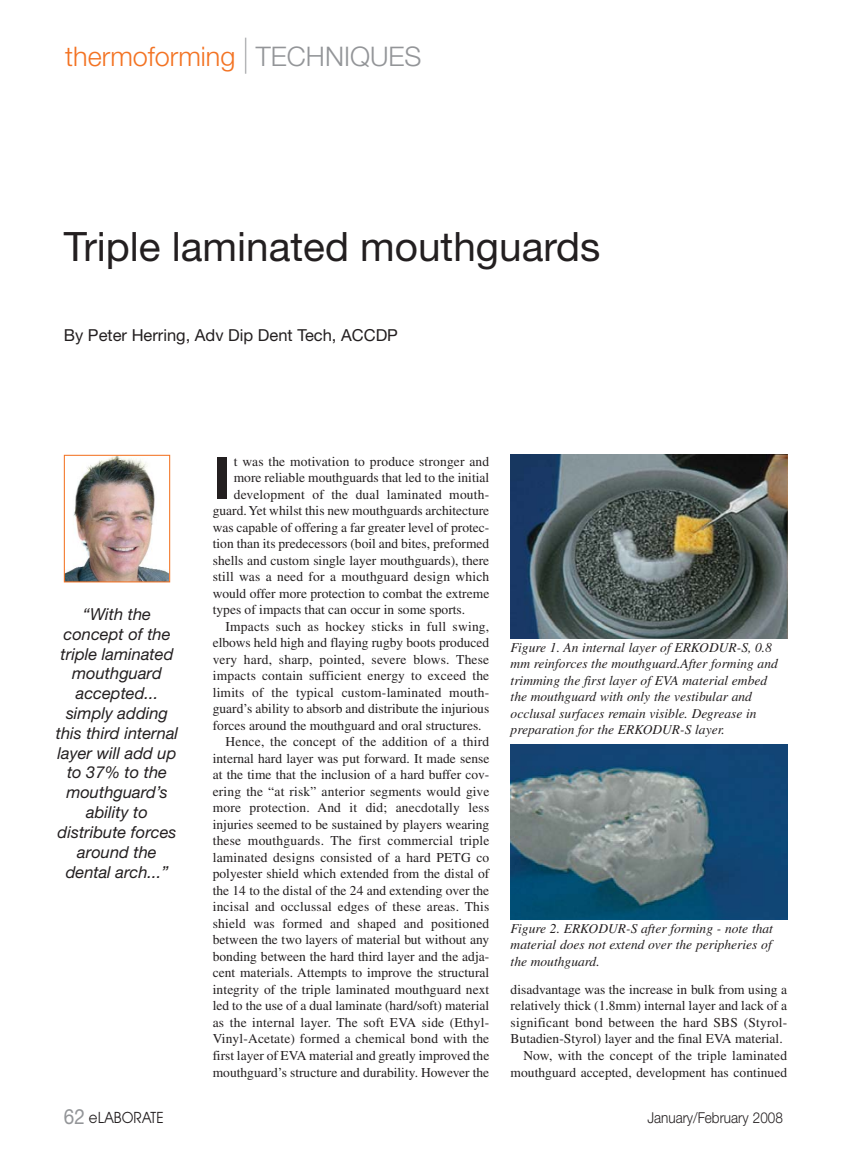
<style>
.page{position:relative;width:851px;height:1149px;background:#fff}
.page>*{position:absolute;margin:0;border:0;box-sizing:border-box;transform-origin:0 0}
.t1{font:700 condensed 61.35px "Gill Sans";color:#231f20}
.t2{font:40.5px "Helvetica Neue";color:#231f20}
.t3{font:300 27px "Helvetica Neue";color:#f37323}
.t4{font:italic 16.5px/19.8px "Helvetica Neue";color:#231f20;text-align:center}
.t5{font:16.5px "Helvetica Neue";color:#231f20}
.t6{font:300 15px "Helvetica Neue";color:#231f20;scale:.9 1}
.t7{font:15px "Avant Garde";color:#231f20;scale:.9 1}
.t8{font:13.5px "Times";color:#231f20}
.t9{font:italic 13.5px/16.5px "Times";color:#231f20}
.s1{font-size:36px;color:#939598}
.s2{color:#939598}
.s3{font-family:"Helvetica Neue";font-size:21px;color:#939598}
</style>
<div class="page">
<img style="left:66px;top:456px;width:102px;height:124px">
<div style="left:64px;top:454px;width:106px;height:128px;border:1px solid #f37323"></div>
<img style="left:510px;top:454px;width:277px;height:184px">
<img style="left:510px;top:744px;width:277px;height:174px">
<h3 class="t3" style="left:65px;top:46px;width:358px">thermoforming <span class="s1">|</span> <span class="s2">TECHNIQUES</span></h3>
<h2 class="t2" style="left:64px;top:231px;width:538px">Triple laminated mouthguards</h2>
<p class="t5" style="left:64px;top:329px;width:335px">By Peter Herring, Adv Dip Dent Tech, ACCDP</p>
<p class="t4" style="left:56px;top:605px;width:124px">“With the concept of the triple laminated mouthguard accepted... simply adding this third internal layer will add up to 37% to the mouthguard’s ability to distribute forces around the dental arch...”</p>
<h1 class="t1" style="left:213px;top:456px;width:19px">I</h1>
<p class="t8" style="left:234px;top:456px;width:257px">t was the motivation to produce stronger and</p>
<p class="t8" style="left:234px;top:472px;width:257px">more reliable mouthguards that led to the initial</p>
<p class="t8" style="left:234px;top:489px;width:257px">development of the dual laminated mouth-</p>
<p class="t8" style="left:213px;top:505px;width:278px">guard. Yet whilst this new mouthguards architecture</p>
<p class="t8" style="left:213px;top:522px;width:278px">was capable of offering a far greater level of protec-</p>
<p class="t8" style="left:213px;top:538px;width:278px">tion than its predecessors (boil and bites, preformed</p>
<p class="t8" style="left:213px;top:555px;width:278px">shells and custom single layer mouthguards), there</p>
<p class="t8" style="left:213px;top:571px;width:278px">still was a need for a mouthguard design which</p>
<p class="t8" style="left:213px;top:588px;width:278px">would offer more protection to combat the extreme</p>
<p class="t8" style="left:213px;top:604px;width:254px">types of impacts that can occur in some sports.</p>
<p class="t8" style="left:225px;top:621px;width:265px">Impacts such as hockey sticks in full swing,</p>
<p class="t8" style="left:213px;top:637px;width:278px">elbows held high and flaying rugby boots produced</p>
<p class="t8" style="left:213px;top:654px;width:278px">very hard, sharp, pointed, severe blows. These</p>
<p class="t8" style="left:213px;top:670px;width:278px">impacts contain sufficient energy to exceed the</p>
<p class="t8" style="left:213px;top:687px;width:278px">limits of the typical custom-laminated mouth-</p>
<p class="t8" style="left:213px;top:703px;width:278px">guard’s ability to absorb and distribute the injurious</p>
<p class="t8" style="left:213px;top:720px;width:270px">forces around the mouthguard and oral structures.</p>
<p class="t8" style="left:225px;top:736px;width:265px">Hence, the concept of the addition of a third</p>
<p class="t8" style="left:213px;top:753px;width:278px">internal hard layer was put forward. It made sense</p>
<p class="t8" style="left:213px;top:769px;width:278px">at the time that the inclusion of a hard buffer cov-</p>
<p class="t8" style="left:213px;top:786px;width:278px">ering the “at risk” anterior segments would give</p>
<p class="t8" style="left:213px;top:802px;width:278px">more protection. And it did; anecdotally less</p>
<p class="t8" style="left:213px;top:819px;width:278px">injuries seemed to be sustained by players wearing</p>
<p class="t8" style="left:213px;top:835px;width:278px">these mouthguards. The first commercial triple</p>
<p class="t8" style="left:213px;top:852px;width:278px">laminated designs consisted of a hard PETG co</p>
<p class="t8" style="left:213px;top:868px;width:278px">polyester shield which extended from the distal of</p>
<p class="t8" style="left:213px;top:885px;width:278px">the 14 to the distal of the 24 and extending over the</p>
<p class="t8" style="left:213px;top:901px;width:278px">incisal and occlussal edges of these areas. This</p>
<p class="t8" style="left:213px;top:918px;width:278px">shield was formed and shaped and positioned</p>
<p class="t8" style="left:213px;top:934px;width:278px">between the two layers of material but without any</p>
<p class="t8" style="left:213px;top:951px;width:278px">bonding between the hard third layer and the adja-</p>
<p class="t8" style="left:213px;top:967px;width:278px">cent materials. Attempts to improve the structural</p>
<p class="t8" style="left:213px;top:984px;width:278px">integrity of the triple laminated mouthguard next</p>
<p class="t8" style="left:213px;top:1000px;width:278px">led to the use of a dual laminate (hard/soft) material</p>
<p class="t8" style="left:213px;top:1017px;width:278px">as the internal layer. The soft EVA side (Ethyl-</p>
<p class="t8" style="left:213px;top:1033px;width:278px">Vinyl-Acetate) formed a chemical bond with the</p>
<p class="t8" style="left:213px;top:1050px;width:278px">first layer of EVA material and greatly improved the</p>
<p class="t8" style="left:213px;top:1066px;width:278px">mouthguard’s structure and durability. However the</p>
<p class="t9" style="left:510px;top:640px;width:269px">Figure 1. An internal layer of ERKODUR-S, 0.8 mm reinforces the mouthguard.After forming and trimming the first layer of EVA material embed the mouthguard with only the vestibular and occlusal surfaces remain visible. Degrease in preparation for the ERKODUR-S layer.</p>
<p class="t9" style="left:510px;top:920px;width:264px;text-align:justify">Figure 2. ERKODUR-S after forming - note that material does not extend over the peripheries of the mouthguard.</p>
<p class="t8" style="left:510px;top:984px;width:278px">disadvantage was the increase in bulk from using a</p>
<p class="t8" style="left:510px;top:1000px;width:278px">relatively thick (1.8mm) internal layer and lack of a</p>
<p class="t8" style="left:510px;top:1017px;width:278px">significant bond between the hard SBS (Styrol-</p>
<p class="t8" style="left:510px;top:1033px;width:273px">Butadien-Styrol) layer and the final EVA material.</p>
<p class="t8" style="left:523px;top:1050px;width:265px">Now, with the concept of the triple laminated</p>
<p class="t8" style="left:510px;top:1066px;width:278px">mouthguard accepted, development has continued</p>
<p class="t7" style="left:64px;top:1111px;width:112px"><span class="s3">62</span> eLABORATE</p>
<p class="t6" style="left:647px;top:1111px;width:152px">January/February 2008</p>
</div>
